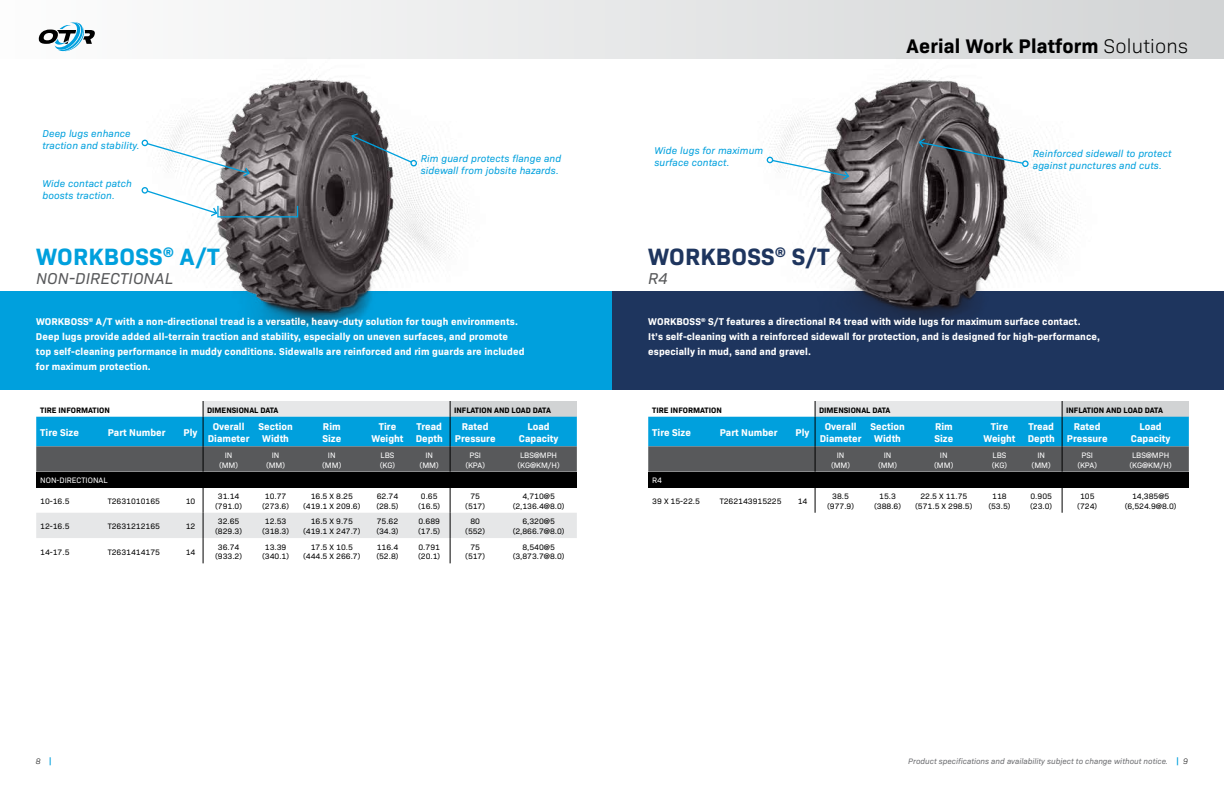
<style>
.page{position:relative;width:1224px;height:792px;background:#fff}
.page>*{position:absolute;margin:0;border:0;box-sizing:border-box;transform-origin:0 0}
.t1{font:700 24px "Bio Sans";letter-spacing:.01em;color:#1e355e}
.t2{font:700 24px "Bio Sans";letter-spacing:.01em;color:#00a0dd}
.t3{font:700 20px "Bio Sans";letter-spacing:.01em;color:#000}
.t4{font:italic 16px "Bio Sans";letter-spacing:.01em;color:#58595b}
.t5{font:700 10px/12px "Bio Sans";letter-spacing:.01em;color:#fff;text-align:center}
.t6{font:italic 10px/12px "Bio Sans";letter-spacing:.01em;color:#00a0dd}
.t7{font:8px/9.6px "Bio Sans";color:#000;text-align:center}
.t8{font:8px/9.6px "Bio Sans";color:#fff;text-align:center}
.t9{font:700 8px "Bio Sans";color:#000}
.t10{font:italic 8px "Bio Sans";color:#6d6e71}
.t11{font:italic 300 8px "Bio Sans";color:#000}
.s1{font-weight:300}
.s2{font-weight:700;font-style:normal;color:#00a0dd}
.s3{font-weight:300;color:#000}
</style>
<div class="page">
<div style="left:0;top:0;width:1224px;height:58px;background:linear-gradient(to right,#fdfdfd,#d2d4d5)"></div>
<div style="left:612px;top:292px;width:612px;height:98px;background:#1e355e"></div>
<img style="left:689px;top:18px;width:458px;height:274px">
<img style="left:801px;top:48px;width:229px;height:275px">
<div style="left:1022px;top:160px;width:7px;height:7px;border:1px solid #00a0dd;border-radius:50%"></div>
<svg style="left:918px;top:137px;width:106px;height:28px"></svg>
<svg style="left:767px;top:157px;width:83px;height:24px"></svg>
<svg style="left:39px;top:22px;width:38px;height:29px"></svg>
<div style="left:648px;top:472px;width:541px;height:15px;background:#000"></div>
<svg style="left:1062px;top:487px;width:1px;height:26px"></svg>
<svg style="left:815px;top:487px;width:1px;height:26px"></svg>
<svg style="left:648px;top:401px;width:541px;height:71px;background:#5497b1"></svg>
<div style="left:0;top:292px;width:612px;height:98px;background:#00a0dd"></div>
<img style="left:77px;top:18px;width:458px;height:274px">
<img style="left:191px;top:68px;width:229px;height:263px">
<div style="left:410px;top:160px;width:7px;height:6px;border:1px solid #00a0dd;border-radius:50%"></div>
<svg style="left:350px;top:132px;width:63px;height:32px"></svg>
<div style="left:142px;top:187px;width:6px;height:7px;border:1px solid #00a0dd;border-radius:50%"></div>
<svg style="left:146px;top:189px;width:72px;height:28px"></svg>
<svg style="left:142px;top:140px;width:109px;height:38px"></svg>
<svg style="left:36px;top:487px;width:541px;height:51px;fill:#e6e7e8"></svg>
<div style="left:36px;top:472px;width:541px;height:15px;background:#000"></div>
<svg style="left:450px;top:487px;width:1px;height:76px"></svg>
<svg style="left:36px;top:401px;width:541px;height:71px;background:#5497b1"></svg>
<svg style="left:203px;top:487px;width:1px;height:76px"></svg>
<div style="left:217px;top:205px;width:81px;height:12px;border:1px solid #00a0dd"></div>
<p class="t6" style="left:42px;top:127px;width:99px">Deep lugs enhance traction and stability.</p>
<p class="t6" style="left:42px;top:177px;width:91px">Wide contact patch boosts traction.</p>
<h1 class="t2" style="left:36px;top:238px;width:185px">WORKBOSS<sup>®</sup> A/T</h1>
<h3 class="t4" style="left:36px;top:267px;width:138px">NON-DIRECTIONAL</h3>
<p class="t6" style="left:421px;top:152px;width:142px">Rim guard protects flange and sidewall from jobsite hazards.</p>
<p class="t5" style="left:36px;top:313px;width:490px;line-height:15px;text-align:left">WORKBOSS<sup>®</sup> A/T with a non-directional tread is a versatile, heavy-duty solution for tough environments.<br>Deep lugs provide added all-terrain traction and stability, especially on uneven surfaces, and promote top self-cleaning performance in muddy conditions. Sidewalls are reinforced and rim guards are included for maximum protection.</p>
<p class="t9" style="left:40px;top:404px;width:71px">TIRE INFORMATION</p>
<p class="t9" style="left:207px;top:404px;width:73px">DIMENSIONAL DATA</p>
<p class="t9" style="left:454px;top:404px;width:98px">INFLATION AND LOAD DATA</p>
<p class="t5" style="left:40px;top:426px;width:40px">Tire Size</p>
<p class="t5" style="left:108px;top:426px;width:59px">Part Number</p>
<p class="t5" style="left:184px;top:426px;width:15px">Ply</p>
<p class="t5" style="left:208px;top:420px;width:43px">Overall<br>Diameter</p>
<p class="t5" style="left:258px;top:420px;width:36px">Section<br>Width</p>
<p class="t5" style="left:322px;top:420px;width:20px;text-align:left">Rim<br>Size</p>
<p class="t5" style="left:371px;top:420px;width:33px">Tire<br>Weight</p>
<p class="t5" style="left:416px;top:420px;width:29px;text-align:left">Tread<br>Depth</p>
<p class="t5" style="left:455px;top:420px;width:42px">Rated<br>Pressure</p>
<p class="t5" style="left:519px;top:420px;width:41px">Load<br>Capacity</p>
<p class="t8" style="left:219px;top:450px;width:21px">IN (MM)</p>
<p class="t8" style="left:266px;top:450px;width:21px">IN (MM)</p>
<p class="t8" style="left:322px;top:450px;width:21px">IN (MM)</p>
<p class="t8" style="left:380px;top:450px;width:17px;text-align:left">LBS (KG)</p>
<p class="t8" style="left:420px;top:450px;width:21px">IN (MM)</p>
<p class="t8" style="left:465px;top:450px;width:21px">PSI (KPA)</p>
<p class="t8" style="left:517px;top:450px;width:44px">LBS@MPH (KG@KM/H)</p>
<p class="t8" style="left:40px;top:475px;width:69px">NON-DIRECTIONAL</p>
<p class="t7" style="left:40px;top:496px;width:31px">10-16.5</p>
<p class="t7" style="left:108px;top:496px;width:54px">T2631010165</p>
<p class="t7" style="left:186px;top:496px;width:11px">10</p>
<p class="t7" style="left:215px;top:491px;width:28px">31.14 (791.0)</p>
<p class="t7" style="left:262px;top:491px;width:28px">10.77 (273.6)</p>
<p class="t7" style="left:303px;top:491px;width:59px">16.5 X 8.25 (419.1 X 209.6)</p>
<p class="t7" style="left:376px;top:491px;width:24px;text-align:left">62.74 (28.5)</p>
<p class="t7" style="left:418px;top:491px;width:24px">0.65 (16.5)</p>
<p class="t7" style="left:465px;top:491px;width:21px">75 (517)</p>
<p class="t7" style="left:513px;top:491px;width:53px">4,710@5 (2,136.4@8.0)</p>
<p class="t7" style="left:40px;top:521px;width:31px">12-16.5</p>
<p class="t7" style="left:108px;top:521px;width:54px">T2631212165</p>
<p class="t7" style="left:186px;top:521px;width:11px">12</p>
<p class="t7" style="left:215px;top:516px;width:28px">32.65 (829.3)</p>
<p class="t7" style="left:262px;top:516px;width:28px">12.53 (318.3)</p>
<p class="t7" style="left:303px;top:516px;width:59px">16.5 X 9.75 (419.1 X 247.7)</p>
<p class="t7" style="left:376px;top:516px;width:24px;text-align:left">75.62 (34.3)</p>
<p class="t7" style="left:418px;top:516px;width:24px;text-align:left">0.689 (17.5)</p>
<p class="t7" style="left:465px;top:516px;width:21px">80 (552)</p>
<p class="t7" style="left:513px;top:516px;width:53px">6,320@5 (2,866.7@8.0)</p>
<p class="t7" style="left:40px;top:546px;width:31px">14-17.5</p>
<p class="t7" style="left:108px;top:546px;width:54px">T2631414175</p>
<p class="t7" style="left:186px;top:546px;width:11px">14</p>
<p class="t7" style="left:215px;top:542px;width:28px">36.74 (933.2)</p>
<p class="t7" style="left:262px;top:542px;width:28px">13.39 (340.1)</p>
<p class="t7" style="left:303px;top:542px;width:59px">17.5 X 10.5 (444.5 X 266.7)</p>
<p class="t7" style="left:376px;top:542px;width:24px;text-align:left">116.4 (52.8)</p>
<p class="t7" style="left:418px;top:542px;width:24px;text-align:left">0.791 (20.1)</p>
<p class="t7" style="left:465px;top:542px;width:21px">75 (517)</p>
<p class="t7" style="left:513px;top:542px;width:53px">8,540@5 (3,873.7@8.0)</p>
<p class="t6" style="left:654px;top:144px;width:110px">Wide lugs for maximum surface contact.</p>
<h1 class="t1" style="left:648px;top:238px;width:183px">WORKBOSS<sup>®</sup> S/T</h1>
<h3 class="t4" style="left:648px;top:267px;width:21px">R4</h3>
<h2 class="t3" style="left:907px;top:30px;width:283px">Aerial Work Platform <span class="s1">Solutions</span></h2>
<p class="t6" style="left:1033px;top:147px;width:140px">Reinforced sidewall to protect against punctures and cuts.</p>
<p class="t5" style="left:648px;top:313px;width:453px;line-height:15px;text-align:left">WORKBOSS<sup>®</sup> S/T features a directional R4 tread with wide lugs for maximum surface contact.<br>It’s self-cleaning with a reinforced sidewall for protection, and is designed for high-performance, especially in mud, sand and gravel.</p>
<p class="t9" style="left:652px;top:404px;width:71px">TIRE INFORMATION</p>
<p class="t9" style="left:819px;top:404px;width:73px">DIMENSIONAL DATA</p>
<p class="t9" style="left:1066px;top:404px;width:98px">INFLATION AND LOAD DATA</p>
<p class="t5" style="left:652px;top:426px;width:40px">Tire Size</p>
<p class="t5" style="left:720px;top:426px;width:59px">Part Number</p>
<p class="t5" style="left:796px;top:426px;width:15px">Ply</p>
<p class="t5" style="left:820px;top:420px;width:43px">Overall<br>Diameter</p>
<p class="t5" style="left:871px;top:420px;width:36px">Section<br>Width</p>
<p class="t5" style="left:934px;top:420px;width:20px;text-align:left">Rim<br>Size</p>
<p class="t5" style="left:984px;top:420px;width:33px">Tire<br>Weight</p>
<p class="t5" style="left:1028px;top:420px;width:29px;text-align:left">Tread<br>Depth</p>
<p class="t5" style="left:1067px;top:420px;width:42px">Rated<br>Pressure</p>
<p class="t5" style="left:1131px;top:420px;width:41px">Load<br>Capacity</p>
<p class="t8" style="left:831px;top:450px;width:21px">IN (MM)</p>
<p class="t8" style="left:878px;top:450px;width:21px">IN (MM)</p>
<p class="t8" style="left:934px;top:450px;width:21px">IN (MM)</p>
<p class="t8" style="left:992px;top:450px;width:17px;text-align:left">LBS (KG)</p>
<p class="t8" style="left:1032px;top:450px;width:21px">IN (MM)</p>
<p class="t8" style="left:1077px;top:450px;width:21px">PSI (KPA)</p>
<p class="t8" style="left:1129px;top:450px;width:44px">LBS@MPH (KG@KM/H)</p>
<p class="t8" style="left:652px;top:475px;width:11px">R4</p>
<p class="t7" style="left:652px;top:496px;width:49px">39 X 15-22.5</p>
<p class="t7" style="left:720px;top:496px;width:63px">T262143915225</p>
<p class="t7" style="left:798px;top:496px;width:11px">14</p>
<p class="t7" style="left:827px;top:491px;width:28px">38.5 (977.9)</p>
<p class="t7" style="left:874px;top:491px;width:28px">15.3 (388.6)</p>
<p class="t7" style="left:915px;top:491px;width:59px">22.5 X 11.75 (571.5 X 298.5)</p>
<p class="t7" style="left:988px;top:491px;width:24px">118 (53.5)</p>
<p class="t7" style="left:1030px;top:491px;width:24px;text-align:left">0.905 (23.0)</p>
<p class="t7" style="left:1077px;top:491px;width:21px">105 (724)</p>
<p class="t7" style="left:1125px;top:491px;width:53px">14,385@5 (6,524.9@8.0)</p>
<p class="t11" style="left:36px;top:755px;width:17px">8 <span class="s2">|</span></p>
<p class="t10" style="left:908px;top:755px;width:281px">Product specifications and availability subject to change without notice. <span class="s2">|</span> <span class="s3">9</span></p>
</div>
